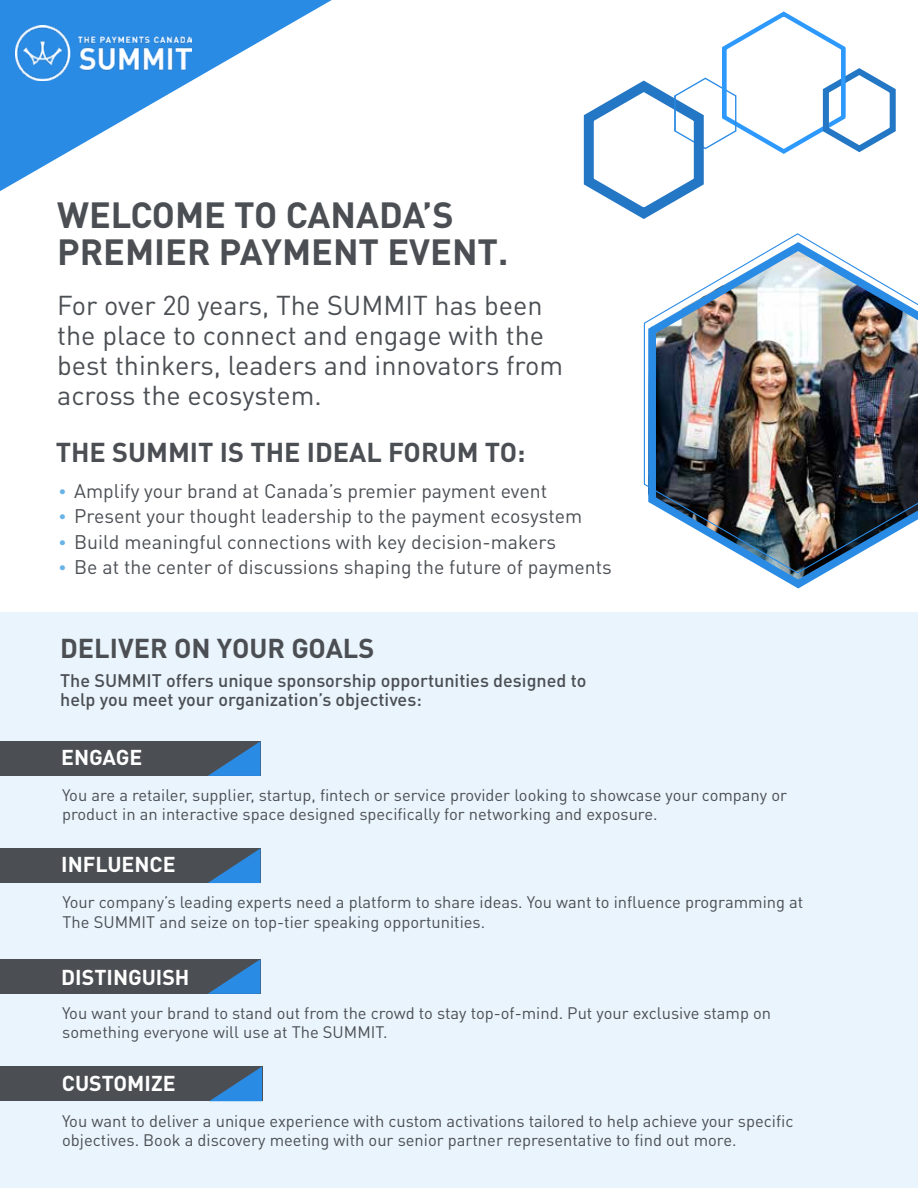
<style>
.page{position:relative;width:918px;height:1188px;background:#fff}
.page>*{position:absolute;margin:0;border:0;box-sizing:border-box;transform-origin:0 0}
.t1{font:700 36px/37.5px "DIN Pro";color:#4b4f54}
.t2{font:27px/30px "DIN Pro";color:#4b4f54}
.t3{font:700 27px "DIN Pro";color:#4b4f54}
.t4{font:700 21.3px "DIN Pro";color:#fff}
.t5{font:19.5px "DIN Pro";color:#4b4f54}
.t6{font:500 18px/19.5px "DIN Pro";color:#4b4f54}
.t7{font:16.5px/19.5px "DIN Pro";color:#4b4f54}
.s1{font-family:"Myriad Pro";font-size:24px;color:#69b3e7}
</style>
<div class="page">
<div style="left:0;top:612px;width:918px;height:576px;background:#eaf4fc"></div>
<svg style="left:0;top:0;width:332px;height:191px"></svg>
<img style="left:15px;top:26px;width:177px;height:55px">
<div style="left:0;top:1067px;width:262px;height:34px;background:#4b4f54"></div>
<svg style="left:210px;top:1067px;width:52px;height:34px"></svg>
<div style="left:0;top:959px;width:261px;height:35px;background:#4b4f54"></div>
<svg style="left:208px;top:959px;width:53px;height:35px"></svg>
<div style="left:0;top:848px;width:261px;height:35px;background:#4b4f54"></div>
<svg style="left:208px;top:848px;width:53px;height:35px"></svg>
<div style="left:0;top:741px;width:261px;height:35px;background:#4b4f54"></div>
<svg style="left:208px;top:741px;width:53px;height:35px"></svg>
<svg style="left:773px;top:574px;width:50px;height:15px"></svg>
<img style="left:643px;top:233px;width:275px;height:341px">
<svg style="left:583px;top:11px;width:313px;height:208px"></svg>
<hr style="left:841px;top:48px;width:4px;height:69px;background:#2e99fc">
<h1 class="t1" style="left:57px;top:195px;width:453px">WELCOME TO CANADA’S<br>PREMIER PAYMENT EVENT.</h1>
<h2 class="t2" style="left:57px;top:289px;width:507px">For over 20 years, The SUMMIT has been the place to connect and engage with the best thinkers, leaders and innovators from across the ecosystem.</h2>
<h2 class="t3" style="left:56px;top:434px;width:471px">THE SUMMIT IS THE IDEAL FORUM TO:</h2>
<p class="t5" style="left:59px;top:477px;width:489px"><span class="s1">•</span> Amplify your brand at Canada’s premier payment event</p>
<p class="t5" style="left:59px;top:503px;width:524px"><span class="s1">•</span> Present your thought leadership to the payment ecosystem</p>
<p class="t5" style="left:59px;top:528px;width:499px"><span class="s1">•</span> Build meaningful connections with key decision-makers</p>
<p class="t5" style="left:59px;top:554px;width:554px"><span class="s1">•</span> Be at the center of discussions shaping the future of payments</p>
<h2 class="t3" style="left:60px;top:629px;width:316px">DELIVER ON YOUR GOALS</h2>
<p class="t6" style="left:60px;top:670px;width:528px">The SUMMIT offers unique sponsorship opportunities designed to help you meet your organization’s objectives:</p>
<p class="t4" style="left:61px;top:743px;width:83px">ENGAGE</p>
<p class="t7" style="left:62px;top:785px;width:726px">You are a retailer, supplier, startup, fintech or service provider looking to showcase your company or product in an interactive space designed specifically for networking and exposure.</p>
<p class="t4" style="left:61px;top:850px;width:116px">INFLUENCE</p>
<p class="t7" style="left:63px;top:892px;width:742px">Your company’s leading experts need a platform to share ideas. You want to influence programming at<br>The SUMMIT and seize on top-tier speaking opportunities.</p>
<p class="t4" style="left:61px;top:963px;width:130px">DISTINGUISH</p>
<p class="t7" style="left:62px;top:1003px;width:711px">You want your brand to stand out from the crowd to stay top-of-mind. Put your exclusive stamp on something everyone will use at The SUMMIT.</p>
<p class="t4" style="left:62px;top:1069px;width:115px">CUSTOMIZE</p>
<p class="t7" style="left:62px;top:1110px;width:733px">You want to deliver a unique experience with custom activations tailored to help achieve your specific objectives. Book a discovery meeting with our senior partner representative to find out more.</p>
</div>
